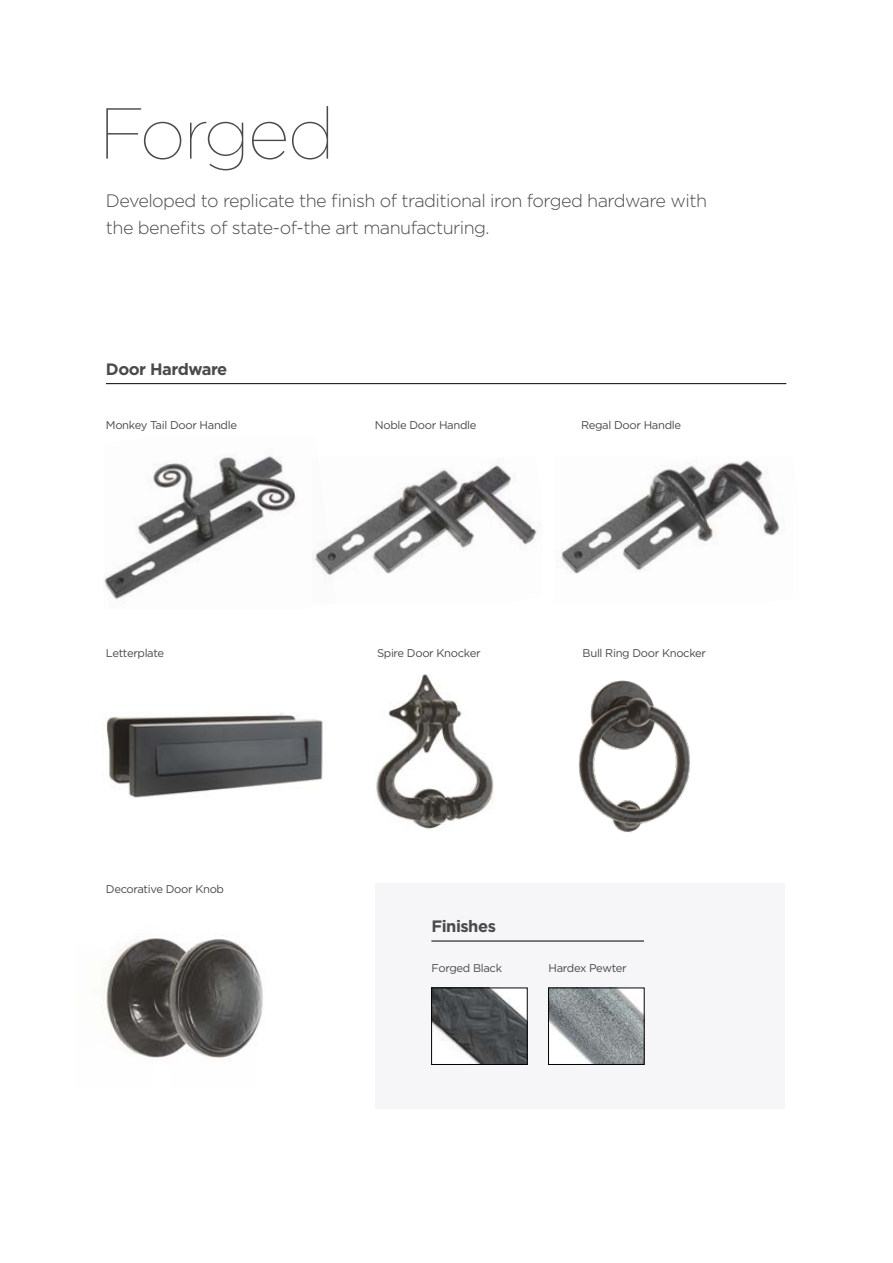
<style>
.page{position:relative;width:893px;height:1263px;background:#fff}
.page>*{position:absolute;margin:0;border:0;box-sizing:border-box;transform-origin:0 0}
.t1{font:100 72px "Gotham";letter-spacing:-.03em;color:#4a4a49}
.t2{font:300 18px/27px "Gotham";letter-spacing:-.03em;color:#4a4a49}
.t3{font:700 16.5px "Gotham";letter-spacing:-.03em;color:#4a4a49}
.t4{font:11.25px "Gotham";letter-spacing:-.03em;color:#4a4a49}
</style>
<div class="page">
<div style="left:376px;top:883px;width:409px;height:226px;background:#f6f5f8"></div>
<img style="left:104px;top:454px;width:192px;height:146px">
<hr style="left:106px;top:383px;width:680px;height:1px;background:#000">
<img style="left:314px;top:463px;width:223px;height:113px">
<img style="left:376px;top:674px;width:118px;height:156px">
<img style="left:105px;top:713px;width:218px;height:85px">
<img style="left:561px;top:460px;width:219px;height:114px">
<img style="left:101px;top:935px;width:162px;height:127px">
<img style="left:578px;top:680px;width:112px;height:153px">
<img style="left:433px;top:990px;width:92px;height:73px">
<div style="left:431px;top:988px;width:96px;height:77px;border:1px solid #000"></div>
<img style="left:550px;top:990px;width:92px;height:73px">
<div style="left:548px;top:988px;width:96px;height:77px;border:1px solid #000"></div>
<hr style="left:431px;top:941px;width:213px;height:1px;background:#000">
<h1 class="t1" style="left:99px;top:89px;width:237px">Forged</h1>
<h2 class="t2" style="left:106px;top:187px;width:603px">Developed to replicate the finish of traditional iron forged hardware with the benefits of state-of-the art manufacturing.</h2>
<h3 class="t3" style="left:106px;top:358px;width:123px">Door Hardware</h3>
<p class="t4" style="left:106px;top:418px;width:133px">Monkey Tail Door Handle</p>
<p class="t4" style="left:106px;top:645px;width:60px">Letterplate</p>
<p class="t4" style="left:106px;top:881px;width:120px">Decorative Door Knob</p>
<p class="t4" style="left:375px;top:418px;width:103px">Noble Door Handle</p>
<p class="t4" style="left:377px;top:645px;width:105px">Spire Door Knocker</p>
<p class="t4" style="left:581px;top:418px;width:101px">Regal Door Handle</p>
<p class="t4" style="left:583px;top:646px;width:125px">Bull Ring Door Knocker</p>
<h3 class="t3" style="left:431px;top:915px;width:66px">Finishes</h3>
<p class="t4" style="left:432px;top:961px;width:72px">Forged Black</p>
<p class="t4" style="left:548px;top:961px;width:80px">Hardex Pewter</p>
</div>
